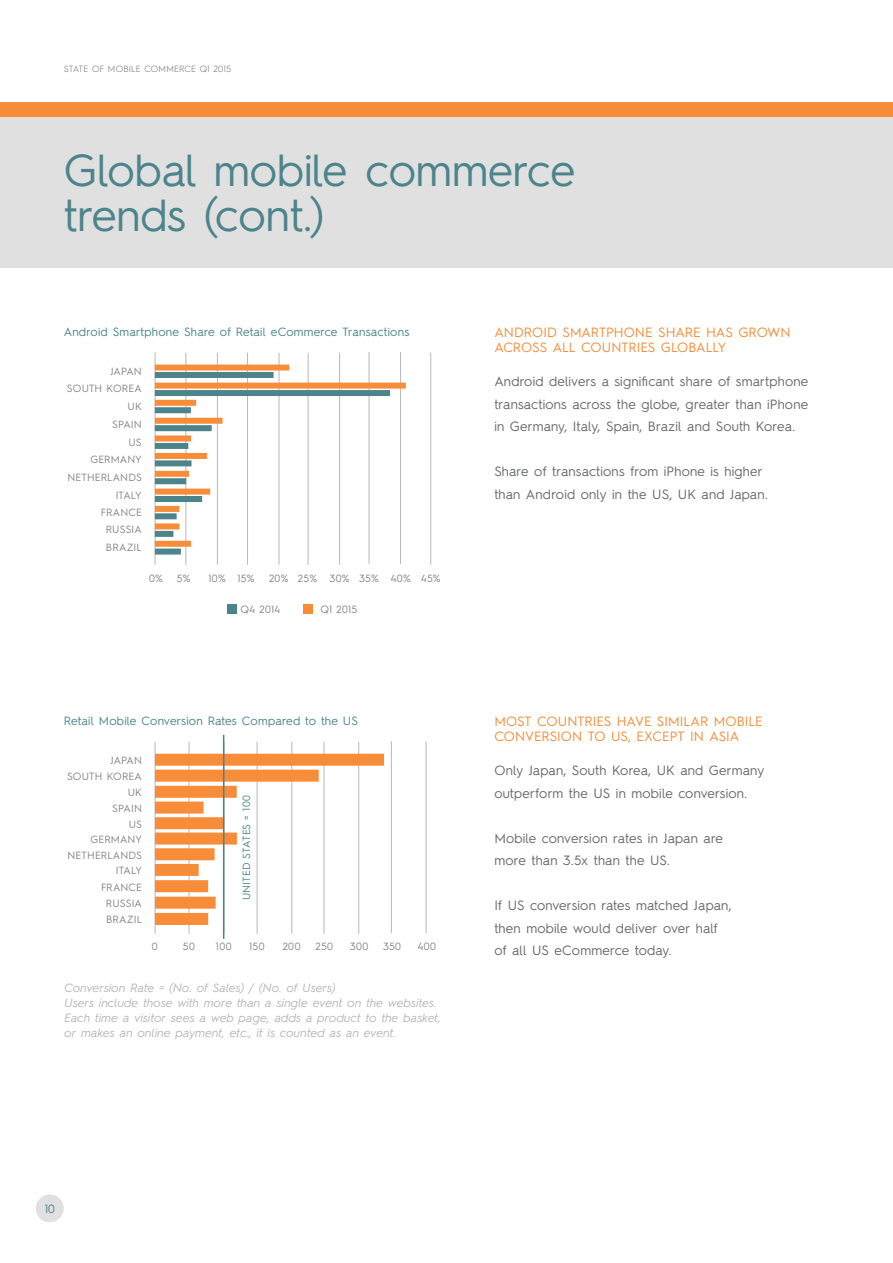
<style>
.page{position:relative;width:893px;height:1263px;background:#fff}
.page>*{position:absolute;margin:0;border:0;box-sizing:border-box;transform-origin:0 0}
.t1{font:45px/45px "Hurme Geometric Sans 2";color:#4c848b}
.t2{font:13.5px/22.5px "Hurme Geometric Sans 2";letter-spacing:.01em;color:#676a6d}
.t3{font:13.5px/15px "Hurme Geometric Sans 2";color:#f78d39}
.t4{font:italic 12px/15px "Hurme Geometric Sans 2";letter-spacing:.01em;color:#b8b8b9}
.t5{font:12px "Hurme Geometric Sans 2";letter-spacing:.015em;color:#4c848b}
.t6{font:10.5px/15.9px "Hurme Geometric Sans 2";letter-spacing:.015em;color:#858688;text-align:right}
.t7{font:10.5px "Hurme Geometric Sans 2";letter-spacing:.01em;color:#4c848b}
.t8{font:300 9px "Hurme Geometric Sans 2";letter-spacing:.02em;color:#676a6d}
</style>
<div class="page">
<div style="left:0;top:117px;width:893px;height:151px;background:#e1e0e1"></div>
<div style="left:0;top:103px;width:893px;height:14px;background:#f78d39"></div>
<div style="left:36px;top:1194px;width:28px;height:28px;background:#e1e0e1;border-radius:50%"></div>
<hr style="left:217px;top:353px;width:1px;height:212px;background:#b8b8b9">
<hr style="left:339px;top:353px;width:1px;height:212px;background:#b8b8b9">
<hr style="left:400px;top:352px;width:1px;height:212px;background:#b8b8b9">
<hr style="left:155px;top:353px;width:1px;height:212px;background:#b8b8b9">
<hr style="left:279px;top:353px;width:1px;height:212px;background:#b8b8b9">
<hr style="left:185px;top:353px;width:1px;height:212px;background:#b8b8b9">
<hr style="left:308px;top:353px;width:1px;height:212px;background:#b8b8b9">
<hr style="left:369px;top:352px;width:1px;height:212px;background:#b8b8b9">
<hr style="left:247px;top:353px;width:1px;height:212px;background:#b8b8b9">
<hr style="left:430px;top:353px;width:1px;height:212px;background:#b8b8b9">
<hr style="left:189px;top:742px;width:1px;height:192px;background:#b8b8b9">
<hr style="left:358px;top:742px;width:1px;height:192px;background:#b8b8b9">
<hr style="left:324px;top:742px;width:1px;height:192px;background:#b8b8b9">
<hr style="left:426px;top:741px;width:1px;height:192px;background:#b8b8b9">
<hr style="left:391px;top:741px;width:1px;height:192px;background:#b8b8b9">
<hr style="left:155px;top:742px;width:1px;height:192px;background:#b8b8b9">
<hr style="left:291px;top:742px;width:1px;height:192px;background:#b8b8b9">
<hr style="left:257px;top:742px;width:1px;height:192px;background:#b8b8b9">
<div style="left:228px;top:605px;width:9px;height:9px;background:#4c848b"></div>
<div style="left:303px;top:605px;width:10px;height:9px;background:#f78d39"></div>
<div style="left:155px;top:754px;width:229px;height:12px;background:#f78d39"></div>
<div style="left:155px;top:770px;width:164px;height:12px;background:#f78d39"></div>
<div style="left:155px;top:786px;width:82px;height:12px;background:#f78d39"></div>
<div style="left:155px;top:801px;width:49px;height:12px;background:#f78d39"></div>
<div style="left:155px;top:817px;width:69px;height:12px;background:#f78d39"></div>
<div style="left:155px;top:832px;width:82px;height:12px;background:#f78d39"></div>
<div style="left:155px;top:880px;width:53px;height:12px;background:#f78d39"></div>
<div style="left:155px;top:848px;width:60px;height:12px;background:#f78d39"></div>
<div style="left:155px;top:913px;width:53px;height:12px;background:#f78d39"></div>
<div style="left:155px;top:864px;width:44px;height:12px;background:#f78d39"></div>
<div style="left:155px;top:897px;width:61px;height:12px;background:#f78d39"></div>
<hr style="left:223px;top:735px;width:1px;height:204px;background:#4c848b">
<div style="left:155px;top:372px;width:119px;height:6px;background:#4c848b"></div>
<div style="left:155px;top:364px;width:134px;height:6px;background:#f78d39"></div>
<div style="left:155px;top:390px;width:235px;height:6px;background:#4c848b"></div>
<div style="left:155px;top:407px;width:36px;height:6px;background:#4c848b"></div>
<div style="left:155px;top:425px;width:57px;height:6px;background:#4c848b"></div>
<div style="left:155px;top:443px;width:33px;height:6px;background:#4c848b"></div>
<div style="left:155px;top:460px;width:37px;height:6px;background:#4c848b"></div>
<div style="left:155px;top:513px;width:22px;height:6px;background:#4c848b"></div>
<div style="left:155px;top:478px;width:31px;height:6px;background:#4c848b"></div>
<div style="left:155px;top:496px;width:47px;height:6px;background:#4c848b"></div>
<div style="left:155px;top:531px;width:18px;height:6px;background:#4c848b"></div>
<div style="left:155px;top:549px;width:26px;height:6px;background:#4c848b"></div>
<div style="left:155px;top:383px;width:251px;height:6px;background:#f78d39"></div>
<div style="left:155px;top:400px;width:41px;height:6px;background:#f78d39"></div>
<div style="left:155px;top:418px;width:68px;height:6px;background:#f78d39"></div>
<div style="left:155px;top:435px;width:36px;height:6px;background:#f78d39"></div>
<div style="left:155px;top:453px;width:52px;height:6px;background:#f78d39"></div>
<div style="left:155px;top:506px;width:24px;height:6px;background:#f78d39"></div>
<div style="left:155px;top:471px;width:34px;height:6px;background:#f78d39"></div>
<div style="left:155px;top:541px;width:36px;height:6px;background:#f78d39"></div>
<div style="left:155px;top:489px;width:55px;height:6px;background:#f78d39"></div>
<div style="left:155px;top:523px;width:24px;height:6px;background:#f78d39"></div>
<p class="t8" style="left:64px;top:63px;width:169px">STATE OF MOBILE COMMERCE Q1 2015</p>
<h1 class="t1" style="left:64px;top:145px;width:513px">Global mobile commerce trends (cont.)</h1>
<p class="t5" style="left:64px;top:323px;width:347px">Android Smartphone Share of Retail eCommerce Transactions</p>
<p class="t6" style="left:67px;top:361px;width:76px;line-height:18px">JAPAN<br>SOUTH KOREA<br>UK<br>SPAIN<br>US</p>
<p class="t6" style="left:90px;top:451px;width:53px">GERMANY</p>
<p class="t6" style="left:67px;top:468px;width:76px">NETHERLANDS</p>
<p class="t6" style="left:116px;top:486px;width:28px">ITALY</p>
<p class="t6" style="left:106px;top:521px;width:38px">RUSSIA</p>
<p class="t6" style="left:101px;top:504px;width:42px">FRANCE</p>
<p class="t6" style="left:106px;top:538px;width:37px">BRAZIL</p>
<p class="t6" style="left:149px;top:570px;width:15px">0%</p>
<p class="t6" style="left:208px;top:570px;width:19px">10%</p>
<p class="t6" style="left:177px;top:570px;width:15px">5%</p>
<p class="t6" style="left:238px;top:570px;width:18px">15%</p>
<p class="t6" style="left:269px;top:570px;width:111px">20% 25% 30% 35%</p>
<p class="t6" style="left:421px;top:570px;width:21px">45%</p>
<p class="t6" style="left:391px;top:570px;width:22px">40%</p>
<p class="t6" style="left:240px;top:600px;width:41px">Q4 2014</p>
<p class="t6" style="left:320px;top:600px;width:38px">Q1 2015</p>
<p class="t5" style="left:64px;top:712px;width:296px">Retail Mobile Conversion Rates Compared to the US</p>
<p class="t6" style="left:67px;top:751px;width:76px">JAPAN<br>SOUTH KOREA<br>UK<br>SPAIN<br>US<br>GERMANY</p>
<p class="t6" style="left:101px;top:878px;width:42px">FRANCE</p>
<p class="t7" style="left:239px;top:900px;width:107px;rotate:-90deg">UNITED STATES = 100</p>
<p class="t6" style="left:68px;top:846px;width:76px">NETHERLANDS</p>
<p class="t6" style="left:116px;top:862px;width:28px">ITALY</p>
<p class="t6" style="left:106px;top:895px;width:38px">RUSSIA</p>
<p class="t6" style="left:106px;top:911px;width:37px">BRAZIL</p>
<p class="t6" style="left:152px;top:937px;width:7px">0</p>
<p class="t6" style="left:183px;top:937px;width:13px">50</p>
<p class="t6" style="left:216px;top:937px;width:17px">100</p>
<p class="t6" style="left:249px;top:937px;width:17px">150</p>
<p class="t6" style="left:283px;top:937px;width:19px">200</p>
<p class="t6" style="left:316px;top:937px;width:19px">250</p>
<p class="t6" style="left:350px;top:937px;width:20px">300</p>
<p class="t6" style="left:383px;top:937px;width:20px">350</p>
<p class="t6" style="left:417px;top:937px;width:20px">400</p>
<p class="t4" style="left:65px;top:979px;width:378px">Conversion Rate = (No. of Sales) / (No. of Users)<br>Users include those with more than a single event on the websites.<br>Each time a visitor sees a web page, adds a product to the basket, or makes an online payment, etc., it is counted as an event.</p>
<p class="t3" style="left:494px;top:324px;width:298px">ANDROID SMARTPHONE SHARE HAS GROWN<br>ACROSS ALL COUNTRIES GLOBALLY</p>
<p class="t2" style="left:494px;top:369px;width:315px;text-align:justify">Android delivers a significant share of smartphone transactions across the globe, greater than iPhone in Germany, Italy, Spain, Brazil and South Korea.</p>
<p class="t2" style="left:494px;top:459px;width:275px">Share of transactions from iPhone is higher than Android only in the US, UK and Japan.</p>
<p class="t3" style="left:494px;top:713px;width:270px">MOST COUNTRIES HAVE SIMILAR MOBILE<br>CONVERSION TO US, EXCEPT IN ASIA</p>
<p class="t2" style="left:494px;top:758px;width:271px">Only Japan, South Korea, UK and Germany outperform the US in mobile conversion.</p>
<p class="t2" style="left:494px;top:826px;width:230px">Mobile conversion rates in Japan are more than 3.5x than the US.</p>
<p class="t2" style="left:494px;top:893px;width:239px">If US conversion rates matched Japan, then mobile would deliver over half of all US eCommerce today.</p>
<p class="t5" style="left:45px;top:1200px;width:12px">10</p>
</div>
